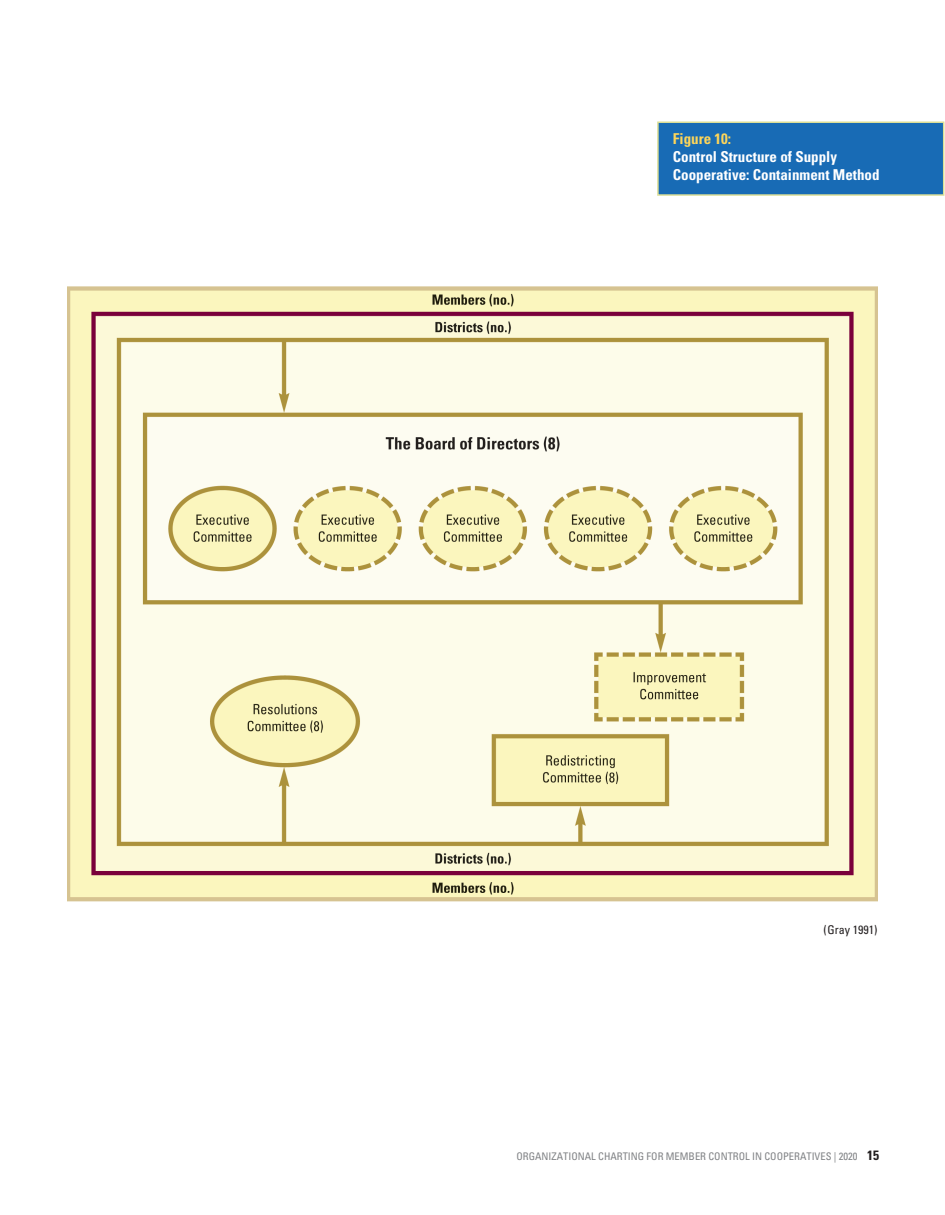
<style>
.page{position:relative;width:945px;height:1215px;background:#fff}
.page>*{position:absolute;margin:0;border:0;box-sizing:border-box;transform-origin:0 0}
.t1{font:700 condensed 15px "Univers";color:#fff}
.t2{font:700 condensed 15px "Univers";color:#fed559}
.body_Text{font:condensed 12px "Univers";color:#231f20}
.t3{font:condensed 10.5px "Univers";color:#808285}
.s1{font-weight:700;font-size:13.5px;color:#231f20}
</style>
<div class="page">
<img style="left:68px;top:286px;width:810px;height:616px">
<div style="left:658px;top:122px;width:286px;height:73px;background:#186bb5"></div>
<div style="left:657px;top:122px;width:287px;height:74px;border:2px solid #dbde96"></div>
<p class="t2" style="left:673px;top:130px;width:60px">Figure 10:</p>
<p class="t1" style="left:673px;top:148px;width:166px">Control Structure of Supply</p>
<p class="t1" style="left:673px;top:166px;width:208px">Cooperative: Containment Method</p>
<p class="body_Text" style="left:824px;top:923px;width:55px">(Gray 1991)</p>
<p class="t3" style="left:517px;top:1150px;width:364px">ORGANIZATIONAL CHARTING FOR MEMBER CONTROL IN COOPERATIVES | 2020 <span class="s1">15</span></p>
</div>
